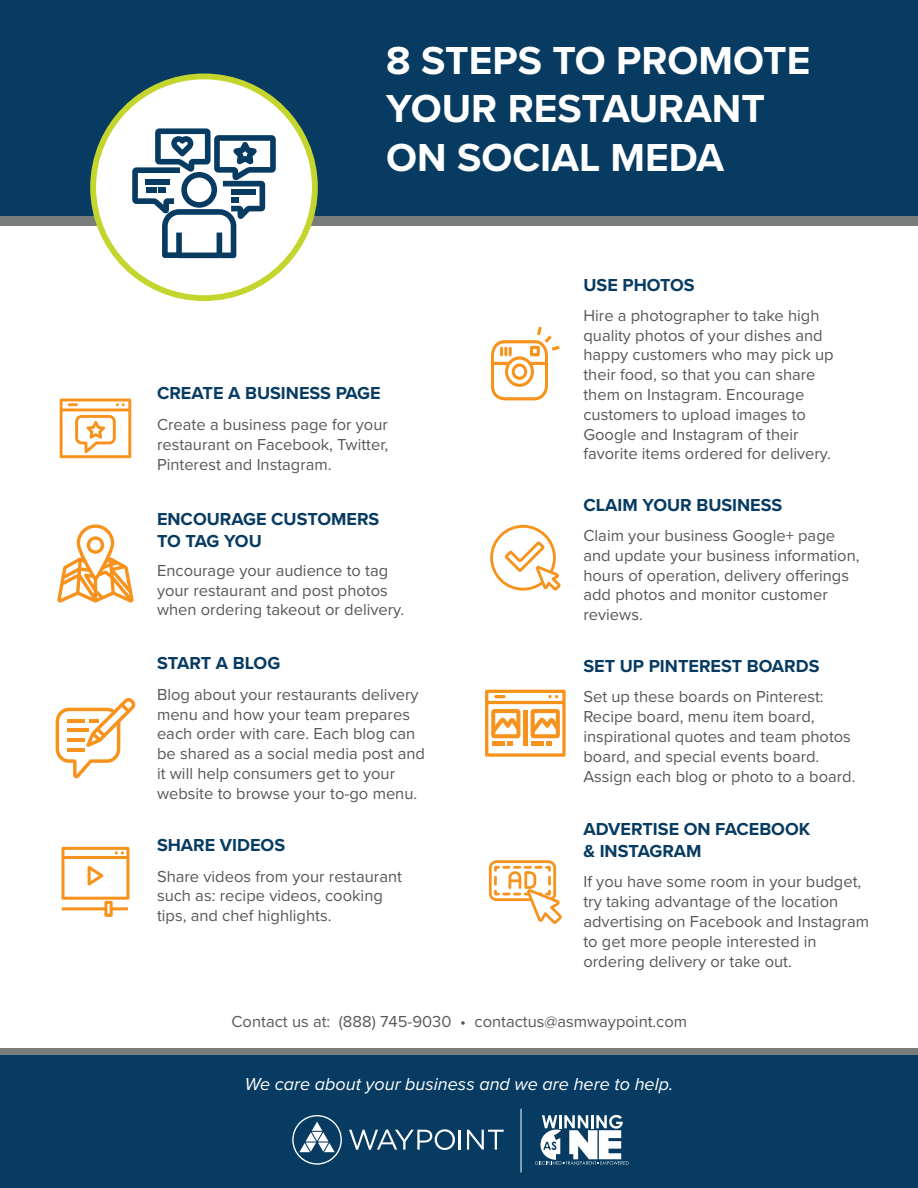
<style>
.page{position:relative;width:918px;height:1188px;background:#fff}
.page>*{position:absolute;margin:0;border:0;box-sizing:border-box;transform-origin:0 0}
.t1{font:700 40.5px "Proxima Nova";color:#fff}
.t2{font:700 18px "Proxima Nova";color:#083b61}
.t3{font:italic 18px "Proxima Nova";color:#fff}
.t4{font:16.5px/19.8px "Proxima Nova";color:#57585a}
</style>
<div class="page">
<svg style="left:485px;top:690px;width:81px;height:67px"></svg>
<div style="left:0;top:199px;width:918px;height:26px;background:#787c7b"></div>
<div style="left:0;top:1048px;width:918px;height:26px;background:#787c7b"></div>
<div style="left:0;top:0;width:918px;height:215px;background:#083b61"></div>
<div style="left:0;top:1055px;width:918px;height:133px;background:#083b61"></div>
<div style="left:93px;top:76px;width:222px;height:222px;background:#fff;border-radius:50%"></div>
<div style="left:90px;top:73px;width:228px;height:228px;border:6px solid #c4d62e;border-radius:50%"></div>
<svg style="left:56px;top:698px;width:80px;height:80px"></svg>
<svg style="left:61px;top:847px;width:68px;height:70px"></svg>
<svg style="left:491px;top:327px;width:69px;height:73px"></svg>
<svg style="left:489px;top:860px;width:73px;height:64px"></svg>
<svg style="left:57px;top:524px;width:77px;height:79px"></svg>
<svg style="left:60px;top:399px;width:71px;height:59px"></svg>
<svg style="left:490px;top:525px;width:71px;height:66px"></svg>
<svg style="left:132px;top:128px;width:144px;height:130px"></svg>
<div style="left:146px;top:179px;width:24px;height:5px;background:#083b61"></div>
<div style="left:231px;top:189px;width:24px;height:6px;background:#083b61"></div>
<div style="left:231px;top:197px;width:7px;height:6px;background:#083b61"></div>
<div style="left:146px;top:187px;width:11px;height:6px;background:#083b61"></div>
<div style="left:159px;top:187px;width:7px;height:6px;background:#083b61"></div>
<svg style="left:349px;top:1129px;width:106px;height:21px"></svg>
<hr style="left:459px;top:1130px;width:2px;height:20px;background:#fff">
<svg style="left:467px;top:1130px;width:37px;height:20px"></svg>
<svg style="left:292px;top:1115px;width:50px;height:50px"></svg>
<svg style="left:535px;top:1115px;width:94px;height:50px"></svg>
<hr style="left:521px;top:1109px;width:1px;height:63px;background:#fff">
<p class="t1" style="left:386px;top:30px;width:426px">8 STEPS TO PROMOTE</p>
<p class="t1" style="left:386px;top:78px;width:380px">YOUR RESTAURANT</p>
<p class="t1" style="left:386px;top:127px;width:339px">ON SOCIAL MEDA</p>
<p class="t2" style="left:157px;top:380px;width:225px">CREATE A BUSINESS PAGE</p>
<p class="t4" style="left:157px;top:414px;width:233px">Create a business page for your restaurant on Facebook, Twitter,</p>
<p class="t4" style="left:157px;top:454px;width:176px">Pinterest and Instagram.</p>
<p class="t2" style="left:157px;top:506px;width:224px">ENCOURAGE CUSTOMERS</p>
<p class="t2" style="left:157px;top:527px;width:106px">TO TAG YOU</p>
<p class="t4" style="left:157px;top:560px;width:233px">Encourage your audience to tag</p>
<p class="t4" style="left:157px;top:580px;width:232px">your restaurant and post photos</p>
<p class="t4" style="left:157px;top:599px;width:249px">when ordering takeout or delivery.</p>
<p class="t2" style="left:157px;top:650px;width:125px">START A BLOG</p>
<p class="t4" style="left:157px;top:684px;width:269px">Blog about your restaurants delivery menu and how your team prepares each order with care. Each blog can be shared as a social media post and it will help consumers get to your</p>
<p class="t4" style="left:157px;top:783px;width:262px">website to browse your to-go menu.</p>
<p class="t2" style="left:157px;top:832px;width:130px">SHARE VIDEOS</p>
<p class="t4" style="left:157px;top:865px;width:246px">Share videos from your restaurant</p>
<p class="t4" style="left:157px;top:885px;width:227px">such as: recipe videos, cooking</p>
<p class="t4" style="left:157px;top:905px;width:176px">tips, and chef highlights.</p>
<p class="t2" style="left:583px;top:271px;width:113px">USE PHOTOS</p>
<p class="t4" style="left:583px;top:305px;width:238px">Hire a photographer to take high</p>
<p class="t4" style="left:583px;top:324px;width:241px">quality photos of your dishes and</p>
<p class="t4" style="left:583px;top:344px;width:252px">happy customers who may pick up</p>
<p class="t4" style="left:583px;top:364px;width:234px">their food, so that you can share</p>
<p class="t4" style="left:583px;top:384px;width:222px">them on Instagram. Encourage</p>
<p class="t4" style="left:583px;top:404px;width:224px">customers to upload images to</p>
<p class="t4" style="left:583px;top:423px;width:217px">Google and Instagram of their</p>
<p class="t4" style="left:583px;top:443px;width:249px">favorite items ordered for delivery.</p>
<p class="t2" style="left:583px;top:492px;width:200px">CLAIM YOUR BUSINESS</p>
<p class="t4" style="left:583px;top:525px;width:253px">Claim your business Google+ page</p>
<p class="t4" style="left:583px;top:545px;width:278px">and update your business information, hours of operation, delivery offerings add photos and monitor customer reviews.</p>
<p class="t2" style="left:583px;top:653px;width:238px">SET UP PINTEREST BOARDS</p>
<p class="t4" style="left:583px;top:686px;width:242px">Set up these boards on Pinterest:</p>
<p class="t4" style="left:583px;top:706px;width:233px">Recipe board, menu item board,</p>
<p class="t4" style="left:583px;top:726px;width:269px">inspirational quotes and team photos board, and special events board.</p>
<p class="t4" style="left:583px;top:765px;width:274px">Assign each blog or photo to a board.</p>
<p class="t2" style="left:583px;top:816px;width:228px">ADVERTISE ON FACEBOOK</p>
<p class="t2" style="left:583px;top:838px;width:120px">&amp; INSTAGRAM</p>
<p class="t4" style="left:583px;top:871px;width:279px">If you have some room in your budget, try taking advantage of the location</p>
<p class="t4" style="left:583px;top:911px;width:287px">advertising on Facebook and Instagram to get more people interested in</p>
<p class="t4" style="left:583px;top:950px;width:210px">ordering delivery or take out.</p>
<p class="t4" style="left:231px;top:1011px;width:457px">Contact us at: (888) 745-9030 • contactus@asmwaypoint.com</p>
<p class="t3" style="left:245px;top:1071px;width:430px">We care about your business and we are here to help.</p>
</div>
